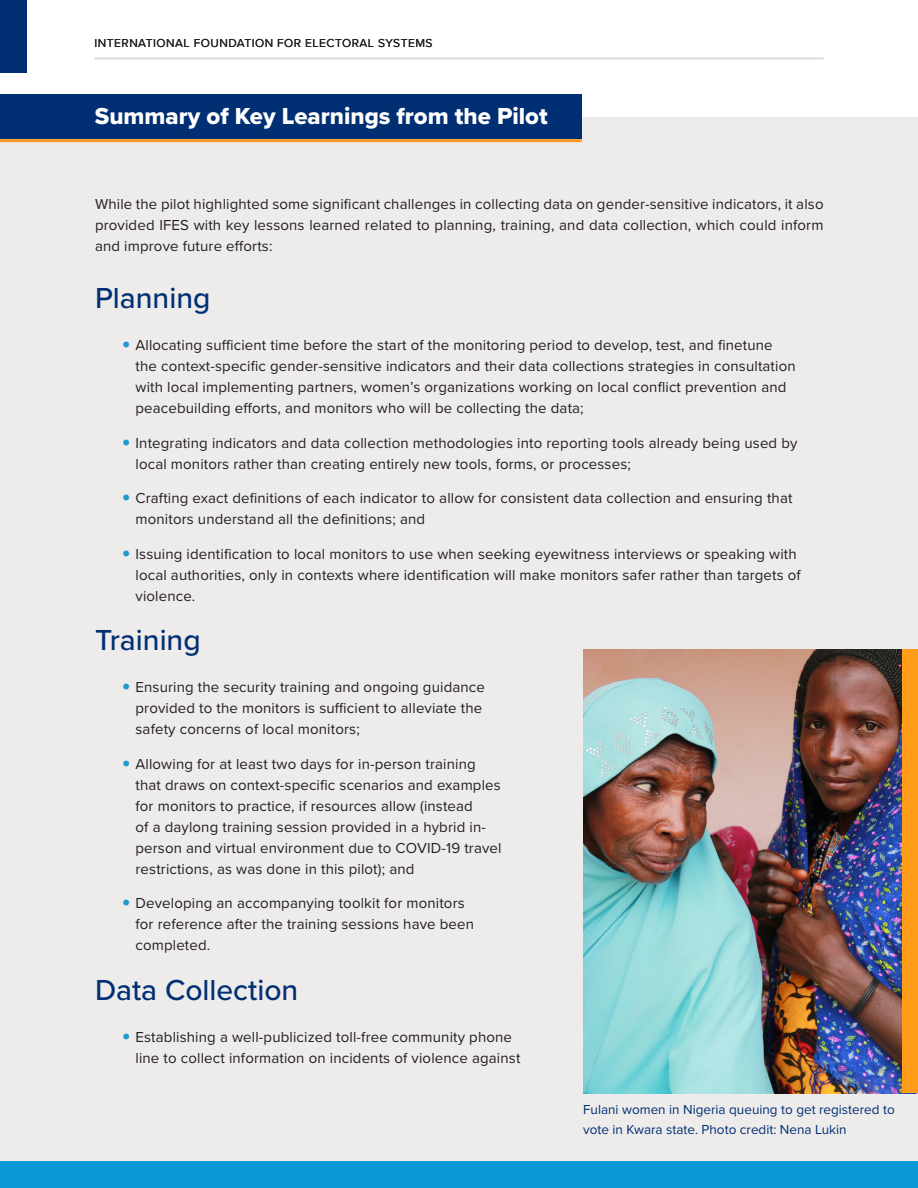
<style>
.page{position:relative;width:918px;height:1188px;background:#fff}
.page>*{position:absolute;margin:0;border:0;box-sizing:border-box;transform-origin:0 0}
.Subhead{font:500 30px "Proxima Nova";color:#002f73}
.Case_Study___Header{font:24px "Proxima Nova Extrabld";color:#fff}
.Body_Copy{font:15px/21px "Proxima Nova";letter-spacing:.01em;color:#231f20}
.Photo___Caption{font:13.5px/19.5px "Proxima Nova";color:#002f73}
.Folio{font:12px "Proxima Nova";letter-spacing:.04em;color:#231f20}
</style>
<div class="page">
<hr style="left:95px;top:58px;width:729px;height:1px;background:#dcd8d7">
<div style="left:0;top:0;width:27px;height:73px;background:#002f73"></div>
<div style="left:0;top:118px;width:918px;height:1070px;background:#eeebeb"></div>
<div style="left:0;top:94px;width:582px;height:45px;background:#002f73"></div>
<img style="left:583px;top:650px;width:319px;height:443px">
<div style="left:902px;top:650px;width:16px;height:444px;background:#ff9d1b"></div>
<div style="left:0;top:1162px;width:918px;height:26px;background:#0a99d6"></div>
<hr style="left:0;top:139px;width:582px;height:3px;background:#f79924">
<p class="Folio" style="left:95px;top:34px;width:339px">INTERNATIONAL FOUNDATION FOR ELECTORAL SYSTEMS</p>
<p class="Case_Study___Header" style="left:95px;top:99px;width:454px">Summary of Key Learnings from the Pilot</p>
<p class="Body_Copy" style="left:95px;top:193px;width:730px;text-align:justify">While the pilot highlighted some significant challenges in collecting data on gender-sensitive indicators, it also provided IFES with key lessons learned related to planning, training, and data collection, which could inform and improve future efforts:</p>
<p class="Subhead" style="left:95px;top:276px;width:117px">Planning</p>
<p class="Body_Copy" style="left:136px;top:334px;width:662px">Allocating sufficient time before the start of the monitoring period to develop, test, and finetune the context-specific gender-sensitive indicators and their data collections strategies in consultation with local implementing partners, women’s organizations working on local conflict prevention and peacebuilding efforts, and monitors who will be collecting the data;</p>
<p class="Body_Copy" style="left:136px;top:432px;width:664px">Integrating indicators and data collection methodologies into reporting tools already being used by local monitors rather than creating entirely new tools, forms, or processes;</p>
<p class="Body_Copy" style="left:136px;top:487px;width:658px">Crafting exact definitions of each indicator to allow for consistent data collection and ensuring that monitors understand all the definitions; and</p>
<p class="Body_Copy" style="left:136px;top:543px;width:667px">Issuing identification to local monitors to use when seeking eyewitness interviews or speaking with local authorities, only in contexts where identification will make monitors safer rather than targets of violence.</p>
<p class="Subhead" style="left:95px;top:618px;width:107px">Training</p>
<p class="Body_Copy" style="left:136px;top:676px;width:351px">Ensuring the security training and ongoing guidance provided to the monitors is sufficient to alleviate the safety concerns of local monitors;</p>
<p class="Body_Copy" style="left:136px;top:753px;width:368px">Allowing for at least two days for in-person training that draws on context-specific scenarios and examples for monitors to practice, if resources allow (instead<br>of a daylong training session provided in a hybrid in&shy;person and virtual environment due to COVID-19 travel restrictions, as was done in this pilot); and</p>
<p class="Body_Copy" style="left:136px;top:892px;width:340px">Developing an accompanying toolkit for monitors for reference after the training sessions have been completed.</p>
<p class="Subhead" style="left:95px;top:968px;width:205px">Data Collection</p>
<p class="Body_Copy" style="left:136px;top:1026px;width:386px">Establishing a well-publicized toll-free community phone line to collect information on incidents of violence against</p>
<p class="Photo___Caption" style="left:583px;top:1100px;width:313px">Fulani women in Nigeria queuing to get registered to vote in Kwara state. Photo credit: Nena Lukin</p>
</div>
